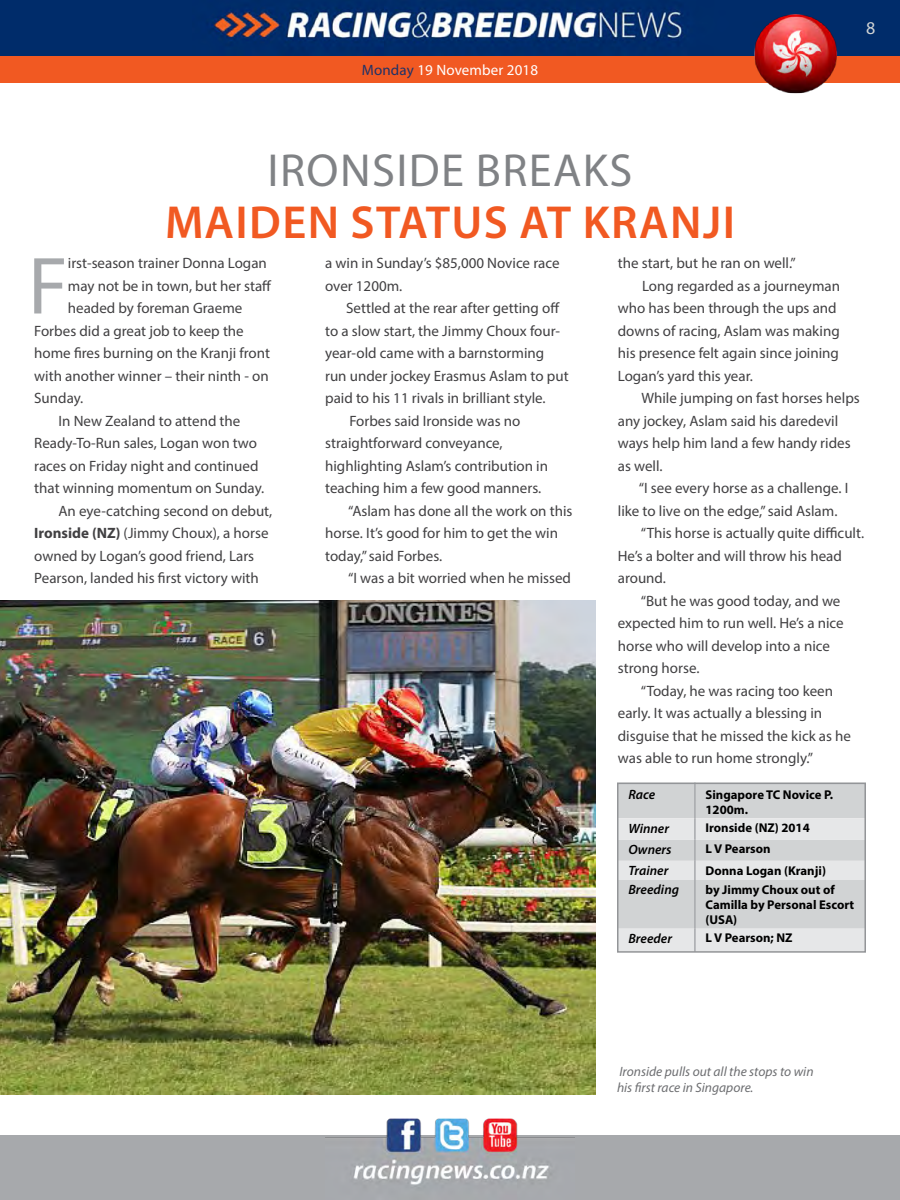
<style>
.page{position:relative;width:900px;height:1200px;background:#fff}
.page>*{position:absolute;margin:0;border:0;box-sizing:border-box;transform-origin:0 0}
.t1{font:81.75px "Myriad Pro";color:#a7a9ac}
.t2{font:600 46.5px "Myriad Pro";letter-spacing:.03em;color:#f15922}
.t3{font:46.5px "Myriad Pro";letter-spacing:.03em;color:#808285}
.t4{font:18px "Myriad Pro";color:#d1d4d4}
.t5{font:15px/22.5px "Myriad Pro";color:#414042}
.t6{font:15px "Myriad Pro";letter-spacing:.01em;color:#fff}
.t7{font:italic 13.5px/16.2px "Myriad Pro";color:#6d6e71}
.t8{font:italic 600 13.5px "Myriad Pro";color:#000}
.t9{font:700 12.75px/15.3px "Myriad Pro";color:#000}
.s1{color:#203267}
.s2{font-weight:700}
</style>
<div class="page">
<div style="left:0;top:1136px;width:900px;height:64px;background:#a7a9ac"></div>
<img style="left:325px;top:1118px;width:250px;height:67px">
<div style="left:0;top:56px;width:900px;height:27px;background:#f15922"></div>
<img style="left:0;top:0;width:900px;height:56px">
<img style="left:0;top:600px;width:595px;height:494px">
<img style="left:752px;top:12px;width:88px;height:82px">
<svg style="left:620px;top:786px;width:243px;height:164px;background:#d9dadb"></svg>
<hr style="left:694px;top:880px;width:2px;height:49px;background:#a7a9ac">
<hr style="left:694px;top:929px;width:2px;height:23px;background:#a7a9ac">
<div style="left:617px;top:783px;width:249px;height:170px;border:2px solid #939598"></div>
<p class="t6" style="left:362px;top:61px;width:178px"><span class="s1">Monday</span> 19 November 2018</p>
<h2 class="t3" style="left:268px;top:142px;width:312px">Ironsi de breaks</h2>
<h2 class="t2" style="left:165px;top:193px;width:571px">MAIDEN STATUS AT KRANJI</h2>
<p class="t4" style="left:866px;top:17px;width:11px">8</p>
<h1 class="t1" style="left:28px;top:236px;width:41px">F</h1>
<p class="t5" style="left:68px;top:252px;width:201px">irst-season trainer Donna Logan</p>
<p class="t5" style="left:68px;top:274px;width:205px">may not be in town, but her staff</p>
<p class="t5" style="left:68px;top:297px;width:176px">headed by foreman Graeme</p>
<p class="t5" style="left:34px;top:319px;width:211px">Forbes did a great job to keep the</p>
<p class="t5" style="left:34px;top:342px;width:237px">home fires burning on the Kranji front</p>
<p class="t5" style="left:34px;top:364px;width:236px">with another winner – their ninth - on</p>
<p class="t5" style="left:34px;top:387px;width:51px">Sunday.</p>
<p class="t5" style="left:58px;top:409px;width:184px">In New Zealand to attend the</p>
<p class="t5" style="left:34px;top:432px;width:224px">Ready-To-Run sales, Logan won two</p>
<p class="t5" style="left:34px;top:454px;width:226px">races on Friday night and continued</p>
<p class="t5" style="left:34px;top:477px;width:232px">that winning momentum on Sunday.</p>
<p class="t5" style="left:58px;top:499px;width:215px">An eye-catching second on debut,</p>
<p class="t5" style="left:34px;top:522px;width:236px"><span class="s2">Ironside (NZ)</span> (Jimmy Choux), a horse</p>
<p class="t5" style="left:34px;top:544px;width:221px">owned by Logan’s good friend, Lars</p>
<p class="t5" style="left:34px;top:567px;width:226px">Pearson, landed his first victory with</p>
<p class="t5" style="left:325px;top:252px;width:236px">a win in Sunday’s $85,000 Novice race over 1200m.</p>
<p class="t5" style="left:346px;top:297px;width:215px">Settled at the rear after getting off</p>
<p class="t5" style="left:325px;top:319px;width:237px">to a slow start, the Jimmy Choux four-</p>
<p class="t5" style="left:325px;top:342px;width:221px">year-old came with a barnstorming</p>
<p class="t5" style="left:325px;top:364px;width:245px">run under jockey Erasmus Aslam to put</p>
<p class="t5" style="left:325px;top:387px;width:222px">paid to his 11 rivals in brilliant style.</p>
<p class="t5" style="left:349px;top:409px;width:173px">Forbes said Ironside was no</p>
<p class="t5" style="left:325px;top:432px;width:179px">straightforward conveyance,</p>
<p class="t5" style="left:325px;top:454px;width:224px">highlighting Aslam’s contribution in</p>
<p class="t5" style="left:325px;top:477px;width:218px">teaching him a few good manners.</p>
<p class="t5" style="left:348px;top:499px;width:226px">“Aslam has done all the work on this</p>
<p class="t5" style="left:325px;top:522px;width:234px">horse. It’s good for him to get the win</p>
<p class="t5" style="left:325px;top:544px;width:119px">today,” said Forbes.</p>
<p class="t5" style="left:348px;top:567px;width:225px">“I was a bit worried when he missed</p>
<p class="t5" style="left:618px;top:252px;width:179px">the start, but he ran on well.”</p>
<p class="t5" style="left:642px;top:274px;width:200px">Long regarded as a journeyman</p>
<p class="t5" style="left:618px;top:297px;width:220px">who has been through the ups and</p>
<p class="t5" style="left:618px;top:319px;width:223px">downs of racing, Aslam was making</p>
<p class="t5" style="left:618px;top:342px;width:223px">his presence felt again since joining</p>
<p class="t5" style="left:618px;top:364px;width:137px">Logan’s yard this year.</p>
<p class="t5" style="left:641px;top:387px;width:220px">While jumping on fast horses helps</p>
<p class="t5" style="left:618px;top:409px;width:222px">any jockey, Aslam said his daredevil</p>
<p class="t5" style="left:618px;top:432px;width:234px">ways help him land a few handy rides</p>
<p class="t5" style="left:618px;top:454px;width:46px">as well.</p>
<p class="t5" style="left:639px;top:477px;width:211px">“I see every horse as a challenge. I</p>
<p class="t5" style="left:618px;top:499px;width:221px">like to live on the edge,” said Aslam.</p>
<p class="t5" style="left:641px;top:522px;width:225px">“This horse is actually quite difficult.</p>
<p class="t5" style="left:618px;top:544px;width:226px">He’s a bolter and will throw his head</p>
<p class="t5" style="left:618px;top:567px;width:50px">around.</p>
<p class="t5" style="left:641px;top:589px;width:201px">“But he was good today, and we</p>
<p class="t5" style="left:618px;top:612px;width:227px">expected him to run well. He’s a nice</p>
<p class="t5" style="left:618px;top:634px;width:214px">horse who will develop into a nice</p>
<p class="t5" style="left:618px;top:657px;width:83px">strong horse.</p>
<p class="t5" style="left:641px;top:679px;width:194px">“Today, he was racing too keen</p>
<p class="t5" style="left:618px;top:702px;width:206px">early. It was actually a blessing in</p>
<p class="t5" style="left:618px;top:724px;width:235px">disguise that he missed the kick as he</p>
<p class="t5" style="left:618px;top:747px;width:197px">was able to run home strongly.”</p>
<p class="t8" style="left:629px;top:786px;width:28px">Race</p>
<p class="t9" style="left:706px;top:787px;width:129px">Singapore TC Novice P.<br>1200m.</p>
<p class="t8" style="left:629px;top:820px;width:42px">Winner</p>
<p class="t9" style="left:706px;top:820px;width:106px">Ironside (NZ) 2014</p>
<p class="t8" style="left:629px;top:841px;width:45px">Owners</p>
<p class="t9" style="left:706px;top:841px;width:67px">L V Pearson</p>
<p class="t8" style="left:629px;top:862px;width:41px">Trainer</p>
<p class="t9" style="left:706px;top:862px;width:122px">Donna Logan (Kranji)</p>
<p class="t8" style="left:629px;top:881px;width:52px">Breeding</p>
<p class="t9" style="left:706px;top:881px;width:150px">by Jimmy Choux out of<br>Camilla by Personal Escort (USA)</p>
<p class="t8" style="left:629px;top:930px;width:45px">Breeder</p>
<p class="t9" style="left:706px;top:930px;width:89px">L V Pearson; NZ</p>
<p class="t7" style="left:617px;top:1063px;width:198px">Ironside pulls out all the stops to win his first race in Singapore.</p>
</div>
